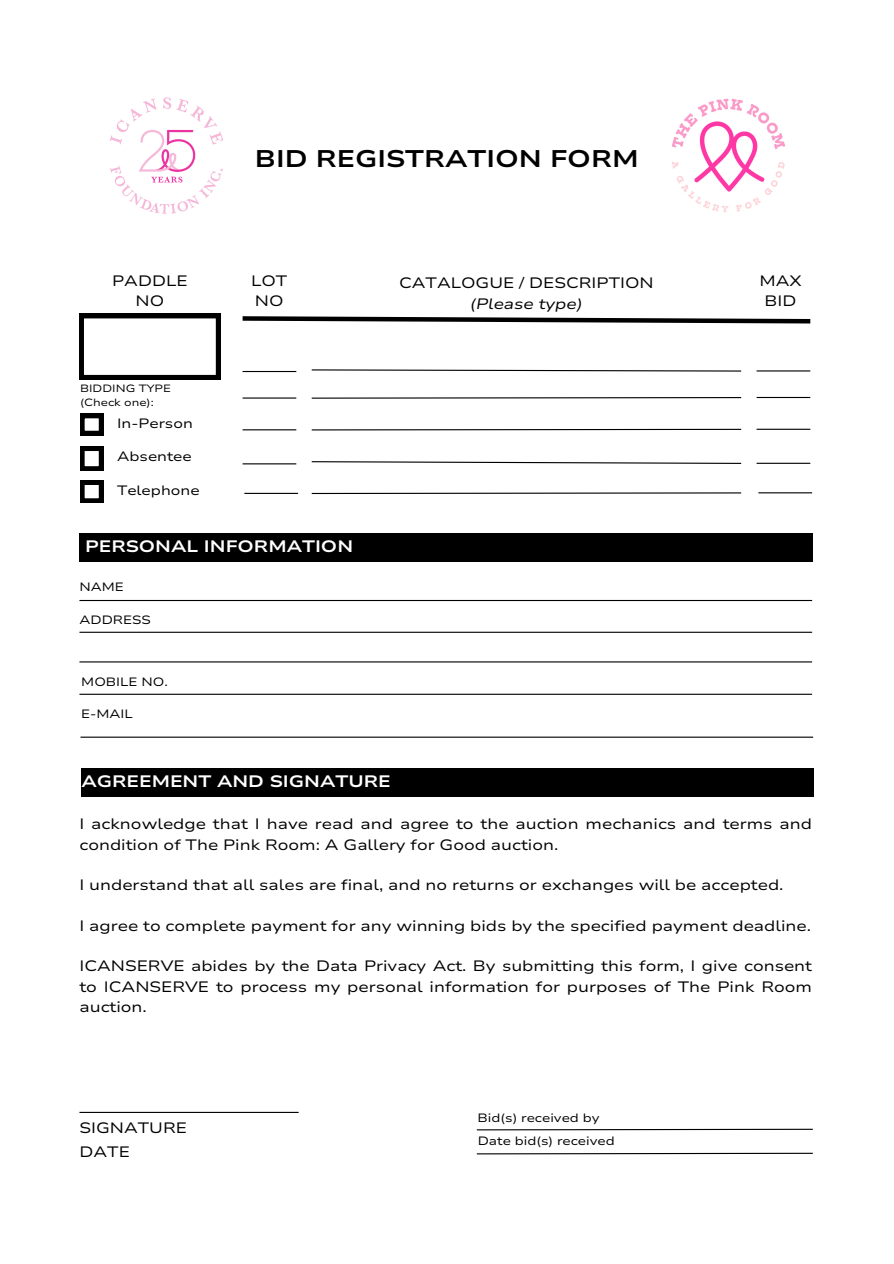
<style>
.page{position:relative;width:894px;height:1264px;background:#fff}
.page>*{position:absolute;margin:0;border:0;box-sizing:border-box;transform-origin:0 0}
.t1{font:700 24px "Nunito Sans 10 pt Expanded";color:#000}
.t2{font:700 16.5px "Nunito Sans 10 pt Expanded";color:#fff}
.t3{font:15px/20.2px "Nunito Sans 10 pt Expanded";color:#000;text-align:center}
.t4{font:13.5px "Nunito Sans 10 pt Expanded";color:#000}
.t5{font:12px "Nunito Sans 10 pt Expanded";color:#000}
.t6{font:10.5px "Nunito Sans 10 pt Expanded";color:#000}
.s1{font-style:italic}
</style>
<div class="page">
<img style="left:671px;top:98px;width:115px;height:114px">
<img style="left:109px;top:97px;width:114px;height:117px">
<svg style="left:242px;top:316px;width:569px;height:8px"></svg>
<hr style="left:242px;top:371px;width:54px;height:1px;background:#000">
<hr style="left:242px;top:397px;width:54px;height:1px;background:#000">
<svg style="left:311px;top:369px;width:431px;height:3px"></svg>
<svg style="left:311px;top:397px;width:431px;height:2px"></svg>
<hr style="left:242px;top:429px;width:54px;height:1px;background:#000">
<svg style="left:311px;top:428px;width:431px;height:3px"></svg>
<svg style="left:311px;top:461px;width:431px;height:3px"></svg>
<svg style="left:311px;top:492px;width:431px;height:2px"></svg>
<hr style="left:242px;top:463px;width:54px;height:1px;background:#000">
<hr style="left:244px;top:493px;width:54px;height:1px;background:#000">
<svg style="left:80px;top:480px;width:23px;height:23px"></svg>
<svg style="left:80px;top:446px;width:23px;height:24px"></svg>
<svg style="left:80px;top:414px;width:23px;height:21px"></svg>
<svg style="left:79px;top:314px;width:141px;height:65px"></svg>
<div style="left:80px;top:533px;width:731px;height:28px;background:#000"></div>
<hr style="left:79px;top:600px;width:732px;height:1px;background:#000">
<hr style="left:79px;top:631px;width:732px;height:2px;background:#000">
<hr style="left:79px;top:661px;width:732px;height:1px;background:#000">
<hr style="left:79px;top:693px;width:732px;height:1px;background:#000">
<hr style="left:80px;top:736px;width:732px;height:1px;background:#000">
<div style="left:81px;top:768px;width:732px;height:28px;background:#000"></div>
<hr style="left:79px;top:1111px;width:219px;height:1px;background:#000">
<svg style="left:476px;top:1128px;width:337px;height:2px"></svg>
<svg style="left:476px;top:1152px;width:337px;height:2px"></svg>
<hr style="left:756px;top:370px;width:54px;height:1px;background:#000">
<hr style="left:756px;top:397px;width:54px;height:1px;background:#000">
<hr style="left:756px;top:429px;width:54px;height:1px;background:#000">
<hr style="left:756px;top:463px;width:54px;height:1px;background:#000">
<hr style="left:758px;top:492px;width:53px;height:1px;background:#000">
<p class="t3" style="left:112px;top:271px;width:77px">PADDLE<br>NO</p>
<h5 class="t6" style="left:80px;top:381px;width:92px">BIDDING TYPE</h5>
<h5 class="t6" style="left:80px;top:395px;width:75px">(Check one):</h5>
<h5 class="t4" style="left:117px;top:415px;width:77px">In-Person</h5>
<h3 class="t4" style="left:117px;top:447px;width:76px">Absentee</h3>
<h4 class="t4" style="left:117px;top:481px;width:84px">Telephone</h4>
<h1 class="t1" style="left:255px;top:142px;width:385px">BID REGISTRATION FORM</h1>
<h3 class="t3" style="left:251px;top:271px;width:38px;text-align:left">LOT<br>NO</h3>
<p class="t3" style="left:399px;top:273px;width:256px">CATALOGUE / DESCRIPTION <span class="s1">(Please type)</span></p>
<h3 class="t2" style="left:85px;top:535px;width:269px">PERSONAL INFORMATION</h3>
<h2 class="t5" style="left:79px;top:579px;width:46px">NAME</h2>
<h6 class="t5" style="left:79px;top:612px;width:73px">ADDRESS</h6>
<h6 class="t5" style="left:81px;top:673px;width:88px">MOBILE NO.</h6>
<h6 class="t5" style="left:81px;top:706px;width:53px">E-MAIL</h6>
<p class="t3" style="left:759px;top:271px;width:44px">MAX<br>BID</p>
<h6 class="t2" style="left:81px;top:770px;width:311px">AGREEMENT AND SIGNATURE</h6>
<h2 class="t3" style="left:79px;top:814px;width:734px;text-align:left">I acknowledge that I have read and agree to the auction mechanics and terms and condition of The Pink Room: A Gallery for Good auction.</h2>
<h4 class="t3" style="left:79px;top:875px;width:705px">I understand that all sales are final, and no returns or exchanges will be accepted.</h4>
<h4 class="t3" style="left:79px;top:915px;width:733px">I agree to complete payment for any winning bids by the specified payment deadline.</h4>
<h4 class="t3" style="left:79px;top:956px;width:734px;text-align:justify">ICANSERVE abides by the Data Privacy Act. By submitting this form, I give consent to ICANSERVE to process my personal information for purposes of The Pink Room auction.</h4>
<h4 class="t3" style="left:79px;top:1117px;width:109px">SIGNATURE</h4>
<h3 class="t3" style="left:79px;top:1141px;width:52px">DATE</h3>
<h3 class="t5" style="left:477px;top:1110px;width:123px">Bid(s) received by</h3>
<p class="t5" style="left:477px;top:1132px;width:138px">Date bid(s) received</p>
</div>
